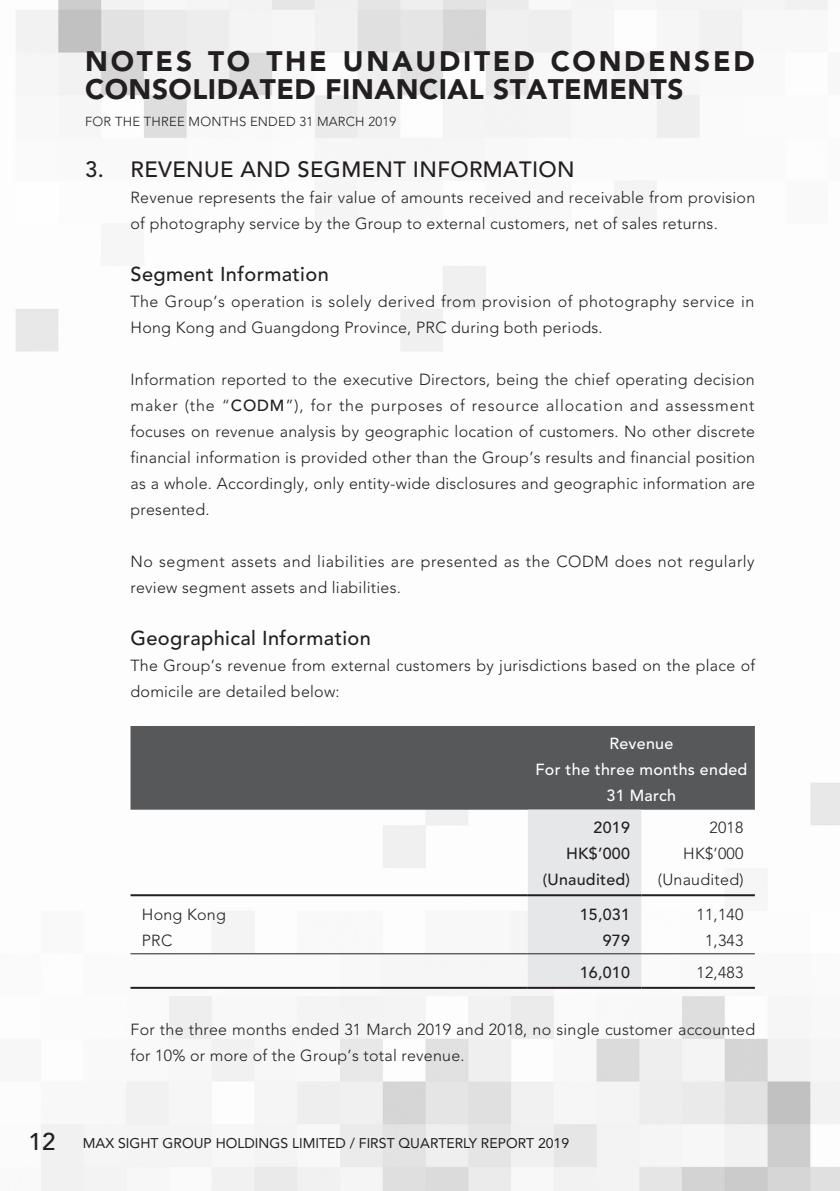
<style>
.page{position:relative;width:840px;height:1191px;background:#fff}
.page>*{position:absolute;margin:0;border:0;box-sizing:border-box;transform-origin:0 0}
.t1{font:900 28px "Avenir LT Std";letter-spacing:.1em;color:#231f20}
.t2{font:500 22px "Avenir LT Std";letter-spacing:.015em;color:#231f20}
.t3{font:500 20px "Avenir LT Std";letter-spacing:.015em;color:#231f20}
.t4{font:300 16px/26px "Avenir LT Std";letter-spacing:.015em;color:#231f20}
.t5{font:500 16px "Avenir LT Std";letter-spacing:.015em;color:#231f20}
.t6{font:500 16px/26px "Avenir LT Std";letter-spacing:.015em;color:#fff;text-align:center}
.t7{font:14px "Avenir LT Std";color:#231f20}
.t8{font:300 13px "Avenir LT Std";letter-spacing:.015em;color:#231f20}
.s1{font-weight:500}
.s2{font-weight:500;font-size:24px}
</style>
<div class="page">
<img style="left:15px;top:0;width:824px;height:1191px">
<div style="left:130px;top:726px;width:624px;height:83px;background:#57585a"></div>
<div style="left:527px;top:809px;width:114px;height:177px;background:#e6e7e9"></div>
<hr style="left:130px;top:894px;width:397px;height:2px;background:#231f20">
<hr style="left:527px;top:894px;width:114px;height:2px;background:#231f20">
<hr style="left:641px;top:894px;width:113px;height:2px;background:#231f20">
<hr style="left:130px;top:953px;width:397px;height:1px;background:#231f20">
<hr style="left:527px;top:953px;width:114px;height:1px;background:#231f20">
<hr style="left:641px;top:953px;width:113px;height:1px;background:#231f20">
<hr style="left:130px;top:986px;width:397px;height:2px;background:#231f20">
<hr style="left:527px;top:986px;width:114px;height:2px;background:#231f20">
<hr style="left:641px;top:986px;width:113px;height:2px;background:#231f20">
<h1 class="t1" style="left:85px;top:44px;width:47px">NOTES</h1>
<h1 class="t1" style="left:208px;top:44px;width:22px">TO</h1>
<h1 class="t1" style="left:266px;top:44px;width:21px">THE</h1>
<h1 class="t1" style="left:343px;top:44px;width:413px">UNAUDITED CONDENSED</h1>
<h1 class="t1" style="left:85px;top:72px;width:40px">CONSOLID</h1>
<h1 class="t1" style="left:238px;top:72px;width:41px">ATED</h1>
<h1 class="t1" style="left:325px;top:72px;width:88px">FINANCI</h1>
<h1 class="t1" style="left:447px;top:72px;width:181px">AL STATE MENTS</h1>
<p class="t8" style="left:85px;top:114px;width:312px">FOR THE THREE MONTHS ENDED 31 MARCH 2019</p>
<h2 class="t2" style="left:85px;top:157px;width:491px">3. REVENUE AND SEGMENT INFORMATION</h2>
<p class="t4" style="left:130px;top:185px;width:626px">Revenue represents the fair value of amounts received and receivable from provision of photography service by the Group to external customers, net of sales returns.</p>
<p class="t3" style="left:130px;top:263px;width:200px">Segment Information</p>
<p class="t4" style="left:130px;top:289px;width:625px">The Group’s operation is solely derived from provision of photography service in<br>Hong Kong and Guangdong Province, PRC during both periods.</p>
<p class="t4" style="left:130px;top:367px;width:625px;text-align:justify">Information reported to the executive Directors, being the chief operating decision maker (the “<span class="s1">CODM</span>”), for the purposes of resource allocation and assessment focuses on revenue analysis by geographic location of customers. No other discrete financial information is provided other than the Group’s results and financial position as a whole. Accordingly, only entity-wide disclosures and geographic information are presented.</p>
<p class="t4" style="left:130px;top:549px;width:625px">No segment assets and liabilities are presented as the CODM does not regularly review segment assets and liabilities.</p>
<p class="t3" style="left:130px;top:627px;width:242px">Geographical Information</p>
<p class="t4" style="left:130px;top:653px;width:626px">The Group’s revenue from external customers by jurisdictions based on the place of domicile are detailed below:</p>
<p class="t6" style="left:535px;top:731px;width:213px">Revenue<br>For the three months ended<br>31 March</p>
<p class="t5" style="left:593px;top:818px;width:38px">2019</p>
<p class="t4" style="left:709px;top:814px;width:36px">2018</p>
<p class="t5" style="left:565px;top:844px;width:65px">HK$’000</p>
<p class="t4" style="left:682px;top:840px;width:62px">HK$’000</p>
<p class="t5" style="left:542px;top:870px;width:89px">(Unaudited)</p>
<p class="t4" style="left:657px;top:866px;width:87px">(Unaudited)</p>
<p class="t4" style="left:142px;top:901px;width:85px">Hong Kong</p>
<p class="t5" style="left:579px;top:904px;width:52px">15,031</p>
<p class="t4" style="left:696px;top:901px;width:49px">11,140</p>
<p class="t4" style="left:142px;top:927px;width:32px">PRC</p>
<p class="t5" style="left:602px;top:930px;width:29px">979</p>
<p class="t4" style="left:704px;top:927px;width:40px">1,343</p>
<p class="t5" style="left:579px;top:962px;width:52px">16,010</p>
<p class="t4" style="left:696px;top:959px;width:49px">12,483</p>
<p class="t4" style="left:130px;top:1017px;width:625px">For the three months ended 31 March 2019 and 2018, no single customer accounted for 10% or more of the Group’s total revenue.</p>
<p class="t7" style="left:28px;top:1135px;width:542px"><span class="s2">12</span> MAX SIGHT GROUP HOLDINGS LIMITED / FIRST QUARTERLY REPORT 2019</p>
</div>
